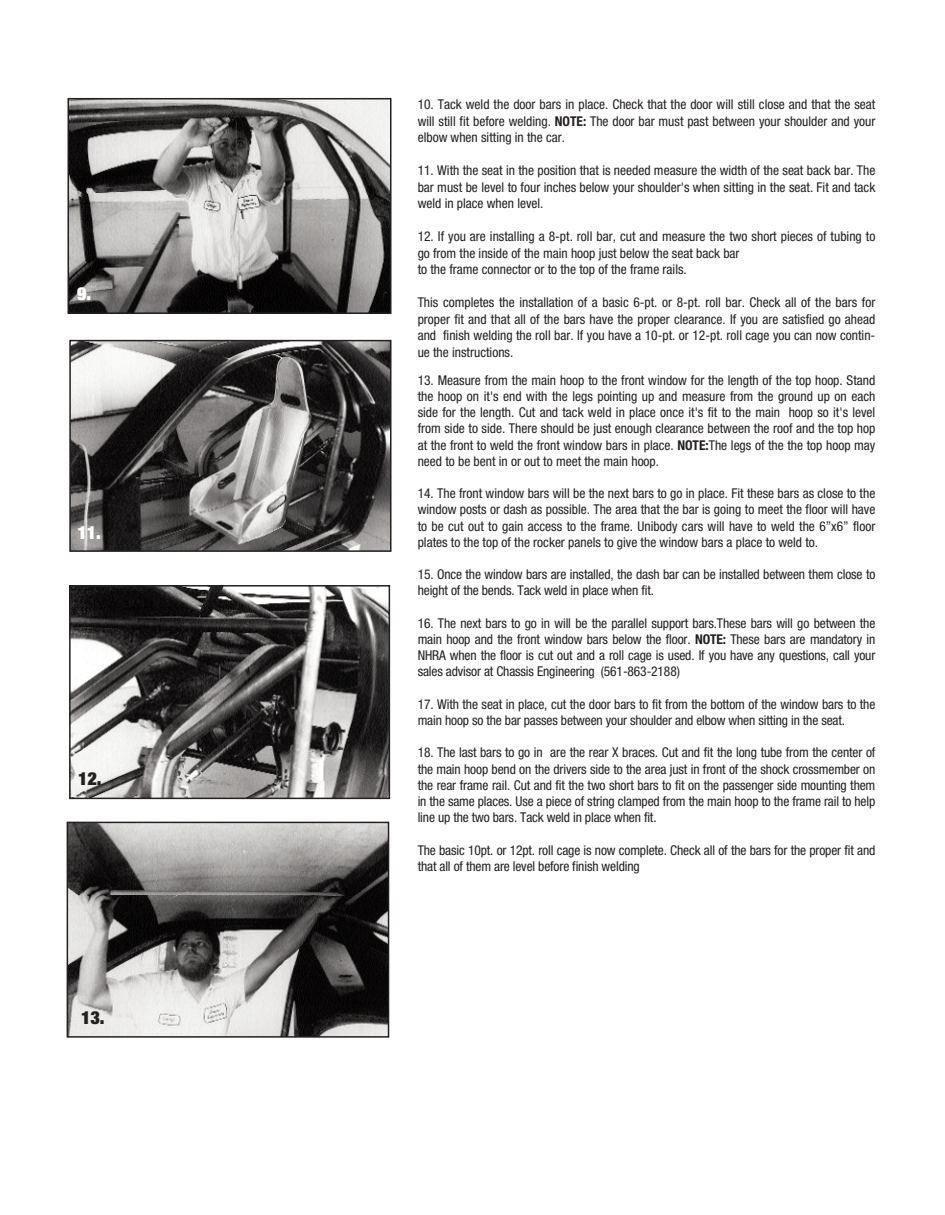
<style>
.page{position:relative;width:945px;height:1215px;background:#fff}
.page>*{position:absolute;margin:0;border:0;box-sizing:border-box;transform-origin:0 0}
.t1{font:900 expanded 18px "Helvetica Neue";color:#231f20}
.t2{font:900 expanded 18px "Helvetica Neue";color:#fff}
.t3{font:condensed 13.5px/16.2px "Helvetica Neue";letter-spacing:-.01em;color:#231f20;text-align:justify}
.s1{font-weight:700}
</style>
<div class="page">
<img style="left:72px;top:343px;width:317px;height:206px">
<div style="left:69px;top:340px;width:323px;height:212px;border:2px solid #231f20"></div>
<img style="left:72px;top:588px;width:315px;height:208px">
<div style="left:69px;top:585px;width:321px;height:214px;border:2px solid #231f20"></div>
<img style="left:71px;top:101px;width:318px;height:210px">
<div style="left:68px;top:98px;width:324px;height:216px;border:2px solid #231f20"></div>
<img style="left:70px;top:825px;width:316px;height:210px">
<div style="left:67px;top:822px;width:322px;height:216px;border:2px solid #231f20"></div>
<h1 class="t2" style="left:77px;top:287px;width:16px">9.</h1>
<h1 class="t2" style="left:78px;top:526px;width:25px">11.</h1>
<h1 class="t1" style="left:78px;top:772px;width:25px">12.</h1>
<h1 class="t1" style="left:81px;top:1011px;width:25px">13.</h1>
<p class="t3" style="left:418px;top:97px;width:459px">10. Tack weld the door bars in place. Check that the door will still close and that the seat will still fit before welding. <span class="s1">NOTE:</span> The door bar must past between your shoulder and your elbow when sitting in the car.</p>
<p class="t3" style="left:418px;top:163px;width:459px">11. With the seat in the position that is needed measure the width of the seat back bar. The bar must be level to four inches below your shoulder's when sitting in the seat. Fit and tack weld in place when level.</p>
<p class="t3" style="left:418px;top:229px;width:459px;text-align:left">12. If you are installing a 8-pt. roll bar, cut and measure the two short pieces of tubing to go from the inside of the main hoop just below the seat back bar<br>to the frame connector or to the top of the frame rails.</p>
<p class="t3" style="left:418px;top:295px;width:459px">This completes the installation of a basic 6-pt. or 8-pt. roll bar. Check all of the bars for proper fit and that all of the bars have the proper clearance. If you are satisfied go ahead and finish welding the roll bar. If you have a 10-pt. or 12-pt. roll cage you can now contin&shy;ue the instructions.</p>
<p class="t3" style="left:418px;top:373px;width:459px">13. Measure from the main hoop to the front window for the length of the top hoop. Stand the hoop on it's end with the legs pointing up and measure from the ground up on each side for the length. Cut and tack weld in place once it's fit to the main hoop so it's level from side to side. There should be just enough clearance between the roof and the top hop at the front to weld the front window bars in place. <span class="s1">NOTE:</span>The legs of the the top hoop may need to be bent in or out to meet the main hoop.</p>
<p class="t3" style="left:418px;top:486px;width:459px">14. The front window bars will be the next bars to go in place. Fit these bars as close to the window posts or dash as possible. The area that the bar is going to meet the floor will have to be cut out to gain access to the frame. Unibody cars will have to weld the 6”x6” floor plates to the top of the rocker panels to give the window bars a place to weld to.</p>
<p class="t3" style="left:418px;top:567px;width:459px">15. Once the window bars are installed, the dash bar can be installed between them close to height of the bends. Tack weld in place when fit.</p>
<p class="t3" style="left:418px;top:616px;width:459px">16. The next bars to go in will be the parallel support bars.These bars will go between the main hoop and the front window bars below the floor. <span class="s1">NOTE:</span> These bars are mandatory in NHRA when the floor is cut out and a roll cage is used. If you have any questions, call your sales advisor at Chassis Engineering (561-863-2188)</p>
<p class="t3" style="left:418px;top:697px;width:459px">17. With the seat in place, cut the door bars to fit from the bottom of the window bars to the main hoop so the bar passes between your shoulder and elbow when sitting in the seat.</p>
<p class="t3" style="left:418px;top:746px;width:459px">18. The last bars to go in are the rear X braces. Cut and fit the long tube from the center of the main hoop bend on the drivers side to the area just in front of the shock crossmember on the rear frame rail. Cut and fit the two short bars to fit on the passenger side mounting them in the same places. Use a piece of string clamped from the main hoop to the frame rail to help line up the two bars. Tack weld in place when fit.</p>
<p class="t3" style="left:418px;top:843px;width:459px">The basic 10pt. or 12pt. roll cage is now complete. Check all of the bars for the proper fit and that all of them are level before finish welding</p>
</div>
